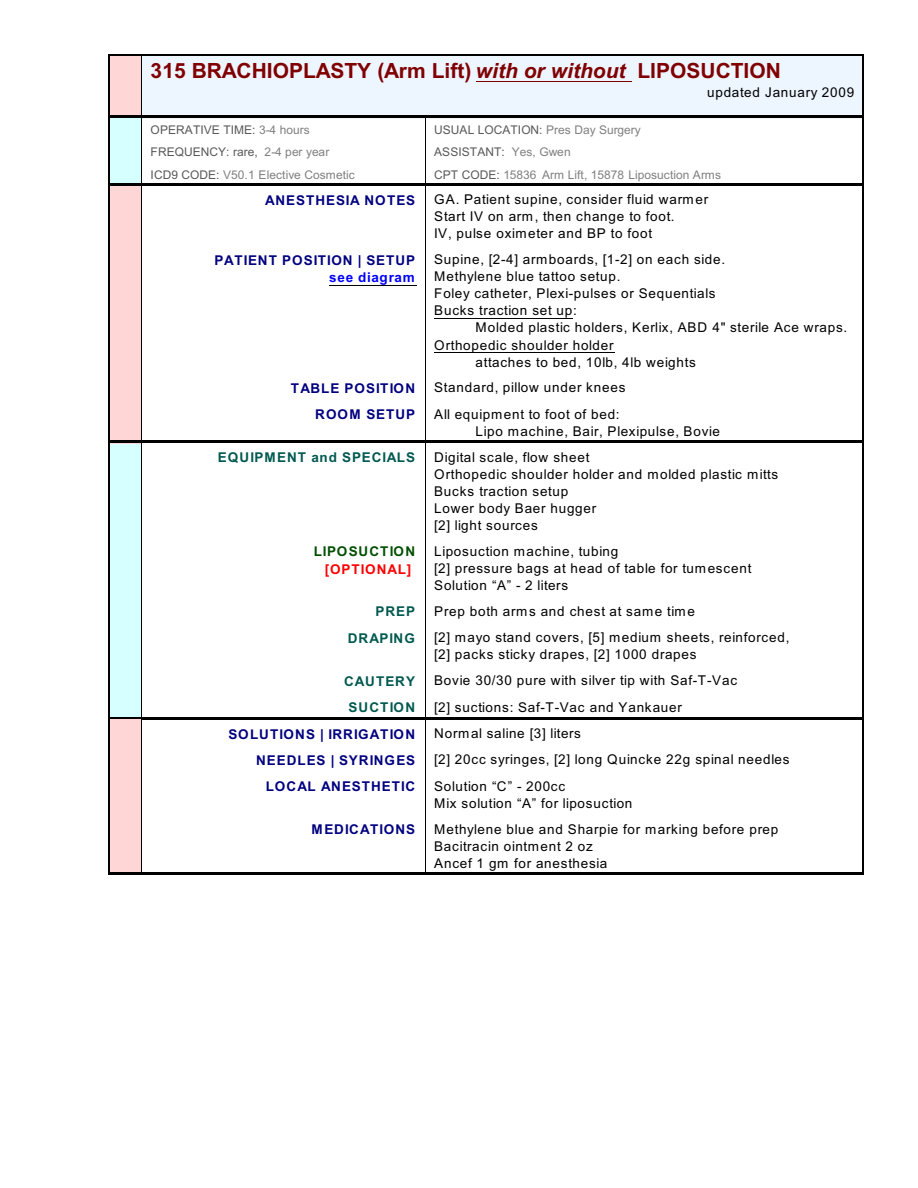
<style>
.page{position:relative;width:918px;height:1188px;background:#fff}
.page>*{position:absolute;margin:0;border:0;box-sizing:border-box;transform-origin:0 0}
.t1{font:700 21px "Arial";letter-spacing:.005em;color:#800000}
.t2{font:13.5px/17.1px "Arial";letter-spacing:.06em;color:#000}
.t3{font:700 13.5px "Arial";letter-spacing:.07em;color:#000080}
.t4{font:700 13.5px "Arial";letter-spacing:.075em;color:#00594f}
.t5{font:700 13.5px "Arial";letter-spacing:.075em;color:#004f00}
.t6{font:700 13.5px "Arial";letter-spacing:.06em;color:#00f}
.t7{font:700 13.5px "Arial";letter-spacing:.08em;color:#f00}
.t8{font:12px "Arial";color:#595959}
.t9{font:12px "Arial";letter-spacing:.005em;color:#808080}
.s1{font-style:italic}
.s2{color:#808080}
.s3{color:#595959}
</style>
<div class="page">
<div style="left:108px;top:54px;width:34px;height:64px;background:#ffd6d6"></div>
<hr style="left:108px;top:54px;width:1px;height:64px;background:#000">
<hr style="left:108px;top:54px;width:34px;height:1px;background:#000">
<hr style="left:108px;top:116px;width:34px;height:2px;background:#000">
<div style="left:142px;top:54px;width:722px;height:64px;background:#edf5ff"></div>
<hr style="left:863px;top:54px;width:1px;height:64px;background:#000">
<hr style="left:142px;top:54px;width:722px;height:1px;background:#000">
<hr style="left:142px;top:116px;width:722px;height:2px;background:#000">
<div style="left:108px;top:118px;width:34px;height:23px;background:#d6ffff"></div>
<div style="left:108px;top:141px;width:34px;height:22px;background:#d6ffff"></div>
<div style="left:108px;top:163px;width:34px;height:23px;background:#d6ffff"></div>
<svg style="left:108px;top:118px;width:1px;height:65px"></svg>
<hr style="left:108px;top:183px;width:34px;height:3px;background:#000">
<hr style="left:142px;top:183px;width:283px;height:3px;background:#000">
<svg style="left:863px;top:118px;width:1px;height:65px"></svg>
<hr style="left:425px;top:183px;width:439px;height:3px;background:#000">
<div style="left:108px;top:186px;width:34px;height:60px;background:#ffd6d6"></div>
<hr style="left:108px;top:186px;width:1px;height:60px;background:#000">
<hr style="left:863px;top:186px;width:1px;height:60px;background:#000">
<div style="left:108px;top:246px;width:34px;height:128px;background:#ffd6d6"></div>
<hr style="left:108px;top:246px;width:1px;height:128px;background:#000">
<hr style="left:863px;top:246px;width:1px;height:128px;background:#000">
<div style="left:108px;top:374px;width:34px;height:26px;background:#ffd6d6"></div>
<svg style="left:108px;top:374px;width:1px;height:26px"></svg>
<svg style="left:863px;top:374px;width:1px;height:26px"></svg>
<div style="left:108px;top:401px;width:34px;height:42px;background:#ffd6d6"></div>
<hr style="left:108px;top:401px;width:1px;height:42px;background:#000">
<hr style="left:108px;top:441px;width:34px;height:2px;background:#000">
<hr style="left:142px;top:441px;width:283px;height:2px;background:#000">
<hr style="left:863px;top:401px;width:1px;height:42px;background:#000">
<hr style="left:425px;top:441px;width:439px;height:2px;background:#000">
<div style="left:108px;top:444px;width:34px;height:93px;background:#d6ffff"></div>
<hr style="left:108px;top:444px;width:1px;height:93px;background:#000">
<hr style="left:863px;top:444px;width:1px;height:93px;background:#000">
<div style="left:108px;top:538px;width:34px;height:59px;background:#d6ffff"></div>
<hr style="left:108px;top:538px;width:1px;height:59px;background:#000">
<hr style="left:863px;top:538px;width:1px;height:59px;background:#000">
<div style="left:108px;top:598px;width:34px;height:26px;background:#d6ffff"></div>
<svg style="left:108px;top:598px;width:1px;height:26px"></svg>
<svg style="left:863px;top:598px;width:1px;height:26px"></svg>
<div style="left:108px;top:624px;width:34px;height:43px;background:#d6ffff"></div>
<hr style="left:108px;top:624px;width:1px;height:43px;background:#000">
<hr style="left:863px;top:624px;width:1px;height:43px;background:#000">
<div style="left:108px;top:667px;width:34px;height:26px;background:#d6ffff"></div>
<div style="left:108px;top:693px;width:34px;height:27px;background:#d6ffff"></div>
<hr style="left:108px;top:717px;width:34px;height:3px;background:#000">
<hr style="left:142px;top:717px;width:283px;height:3px;background:#000">
<hr style="left:425px;top:717px;width:439px;height:3px;background:#000">
<div style="left:108px;top:720px;width:34px;height:26px;background:#ffd6d6"></div>
<div style="left:108px;top:746px;width:34px;height:27px;background:#ffd6d6"></div>
<svg style="left:108px;top:667px;width:1px;height:106px"></svg>
<svg style="left:863px;top:667px;width:1px;height:106px"></svg>
<div style="left:108px;top:773px;width:34px;height:42px;background:#ffd6d6"></div>
<hr style="left:108px;top:773px;width:1px;height:42px;background:#000">
<hr style="left:863px;top:773px;width:1px;height:42px;background:#000">
<div style="left:108px;top:816px;width:34px;height:59px;background:#ffd6d6"></div>
<hr style="left:108px;top:816px;width:1px;height:59px;background:#000">
<hr style="left:108px;top:873px;width:34px;height:2px;background:#000">
<hr style="left:142px;top:873px;width:283px;height:2px;background:#000">
<hr style="left:863px;top:816px;width:1px;height:59px;background:#000">
<hr style="left:425px;top:873px;width:439px;height:2px;background:#000">
<hr style="left:476px;top:81px;width:155px;height:1px;background:#800000">
<hr style="left:329px;top:285px;width:87px;height:1px;background:#000">
<hr style="left:434px;top:318px;width:139px;height:1px;background:#000">
<hr style="left:434px;top:352px;width:180px;height:1px;background:#000">
<h1 class="t1" style="left:151px;top:63px;width:632px">315 BRACHIOPLASTY (Arm Lift) <span class="s1">with or without</span> LIPOSUCTION</h1>
<p class="t2" style="left:707px;top:85px;width:149px">updated January 2009</p>
<p class="t8" style="left:151px;top:125px;width:161px">OPERATIVE TIME: <span class="s2">3-4 hours</span></p>
<p class="t8" style="left:434px;top:125px;width:208px">USUAL LOCATION: <span class="s2">Pres Day Surgery</span></p>
<p class="t8" style="left:151px;top:148px;width:180px">FREQUENCY: rare, <span class="s2">2-4 per year</span></p>
<p class="t8" style="left:434px;top:148px;width:138px">ASSISTANT: <span class="s2">Yes, Gwen</span></p>
<p class="t9" style="left:151px;top:170px;width:206px"><span class="s3">ICD9 CODE:</span> V50.1 Elective Cosmetic</p>
<p class="t9" style="left:434px;top:170px;width:289px"><span class="s3">CPT CODE:</span> 15836 Arm Lift, 15878 Liposuction Arms</p>
<p class="t3" style="left:265px;top:195px;width:152px">ANESTHESIA NOTES</p>
<p class="t2" style="left:434px;top:192px;width:276px">GA. Patient supine, consider fluid warmer<br>Start IV on arm, then change to foot.<br>IV, pulse oximeter and BP to foot</p>
<p class="t3" style="left:214px;top:255px;width:202px">PATIENT POSITION | SETUP</p>
<p class="t6" style="left:329px;top:273px;width:87px">see diagram</p>
<p class="t2" style="left:434px;top:252px;width:293px">Supine, [2-4] armboards, [1-2] on each side.<br>Methylene blue tattoo setup.<br>Foley catheter, Plexi-pulses or Sequentials Bucks traction set up:</p>
<p class="t2" style="left:476px;top:320px;width:373px">Molded plastic holders, Kerlix, ABD 4" sterile Ace wraps.</p>
<p class="t2" style="left:434px;top:338px;width:181px">Orthopedic shoulder holder</p>
<p class="t2" style="left:476px;top:355px;width:222px">attaches to bed, 10lb, 4lb weights</p>
<p class="t3" style="left:291px;top:383px;width:126px">TABLE POSITION</p>
<p class="t2" style="left:434px;top:380px;width:193px">Standard, pillow under knees</p>
<p class="t3" style="left:315px;top:410px;width:102px">ROOM SETUP</p>
<p class="t2" style="left:476px;top:407px;width:246px;text-indent:-41px">All equipment to foot of bed:<br>Lipo machine, Bair, Plexipulse, Bovie</p>
<p class="t4" style="left:218px;top:452px;width:199px">EQUIPMENT and SPECIALS</p>
<p class="t2" style="left:434px;top:450px;width:346px">Digital scale, flow sheet<br>Orthopedic shoulder holder and molded plastic mitts<br>Bucks traction setup<br>Lower body Baer hugger<br>[2] light sources</p>
<p class="t5" style="left:314px;top:547px;width:103px">LIPOSUCTION</p>
<p class="t7" style="left:325px;top:564px;width:88px">[OPTIONAL]</p>
<p class="t2" style="left:434px;top:544px;width:319px">Liposuction machine, tubing<br>[2] pressure bags at head of table for tumescent<br>Solution “A” - 2 liters</p>
<p class="t4" style="left:376px;top:606px;width:41px">PREP</p>
<p class="t2" style="left:434px;top:604px;width:262px">Prep both arms and chest at same time</p>
<p class="t4" style="left:348px;top:633px;width:69px">DRAPING</p>
<p class="t2" style="left:434px;top:630px;width:357px">[2] mayo stand covers, [5] medium sheets, reinforced, [2] packs sticky drapes, [2] 1000 drapes</p>
<p class="t4" style="left:344px;top:676px;width:72px">CAUTERY</p>
<p class="t2" style="left:434px;top:673px;width:304px">Bovie 30/30 pure with silver tip with Saf-T-Vac</p>
<p class="t4" style="left:349px;top:702px;width:68px">SUCTION</p>
<p class="t2" style="left:434px;top:699px;width:249px">[2] suctions: Saf-T-Vac and Yankauer</p>
<p class="t3" style="left:228px;top:729px;width:188px">SOLUTIONS | IRRIGATION</p>
<p class="t2" style="left:434px;top:726px;width:148px">Normal saline [3] liters</p>
<p class="t3" style="left:256px;top:755px;width:161px">NEEDLES | SYRINGES</p>
<p class="t2" style="left:434px;top:752px;width:357px">[2] 20cc syringes, [2] long Quincke 22g spinal needles</p>
<p class="t3" style="left:266px;top:782px;width:151px">LOCAL ANESTHETIC</p>
<p class="t2" style="left:434px;top:779px;width:200px">Solution “C” - 200cc<br>Mix solution “A” for liposuction</p>
<p class="t3" style="left:312px;top:824px;width:105px">MEDICATIONS</p>
<p class="t2" style="left:434px;top:822px;width:346px">Methylene blue and Sharpie for marking before prep<br>Bacitracin ointment 2 oz<br>Ancef 1 gm for anesthesia</p>
</div>
